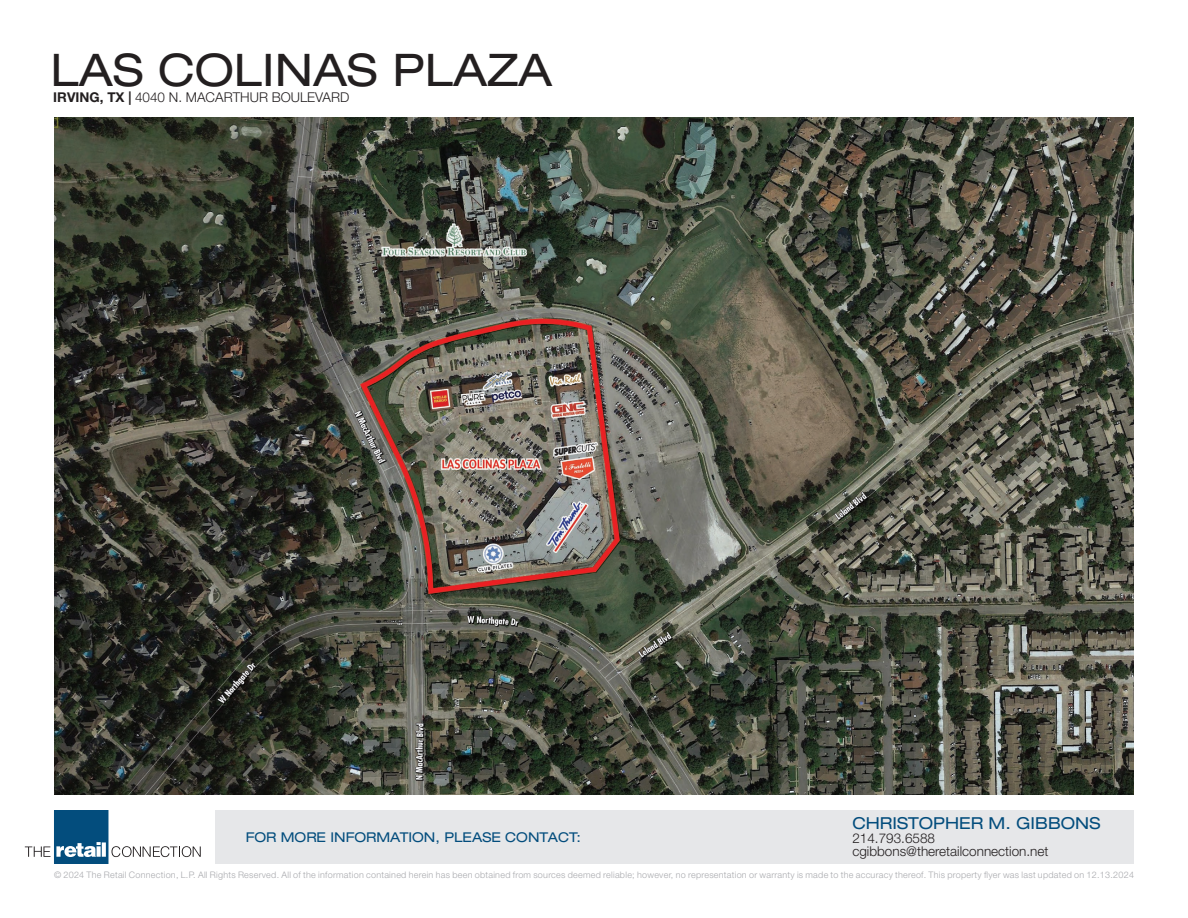
<style>
.page{position:relative;width:1188px;height:918px;background:#fff}
.page>*{position:absolute;margin:0;border:0;box-sizing:border-box;transform-origin:0 0}
.t1{font:expanded 45px "Helvetica Neue LT Std";color:#231f20}
.t2{font:expanded 16.5px "Helvetica Neue LT Std";color:#034d7d}
.t3{font:300 13.5px "Helvetica Neue LT Std";color:#231f20}
.t4{font:expanded 13.5px "Helvetica Neue LT Std";color:#034d7d}
.t5{font:300 9px "Helvetica Neue LT Std";letter-spacing:.03em;color:#a8a9ad}
.s1{font-weight:700}
</style>
<div class="page">
<svg style="left:25px;top:810px;width:176px;height:54px"></svg>
<div style="left:216px;top:810px;width:918px;height:54px;background:#e6e7e9"></div>
<img style="left:54px;top:117px;width:1080px;height:678px">
<p class="t1" style="left:51px;top:43px;width:503px">LAS COLINAS PLAZA</p>
<p class="t3" style="left:53px;top:89px;width:297px"><span class="s1">IRVING, TX |</span> 4040 N. MACARTHUR BOULEVARD</p>
<p class="t4" style="left:246px;top:829px;width:337px">FOR MORE INFORMATION, PLEASE CONTACT:</p>
<p class="t2" style="left:852px;top:814px;width:249px">CHRISTOPHER M. GIBBONS</p>
<p class="t3" style="left:852px;top:830px;width:84px">214.793.6588</p>
<p class="t3" style="left:852px;top:843px;width:198px">cgibbons@theretailconnection.net</p>
<p class="t5" style="left:54px;top:869px;width:1082px">© 2024 The Retail Connection, L.P. All Rights Reserved. All of the information contained herein has been obtained from sources deemed reliable; however, no representation or warranty is made to the accuracy thereof. This property flyer was last updated on 12.13.2024</p>
</div>
